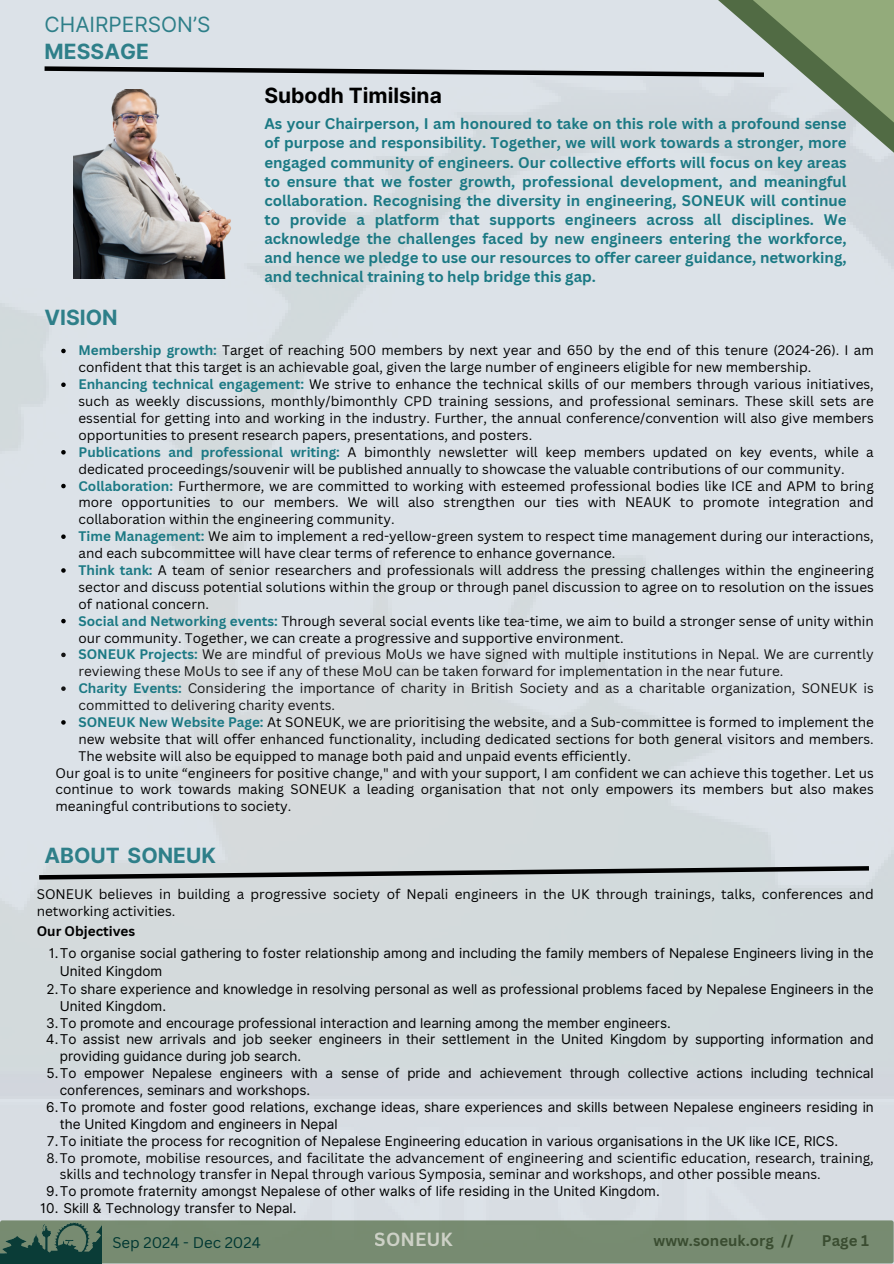
<style>
.page{position:relative;width:894px;height:1264px;background:#fff}
.page>*{position:absolute;margin:0;border:0;box-sizing:border-box;transform-origin:0 0}
.t1{font:700 21px "Inter";color:#2e7f89}
.t2{font:700 21px "Inter";color:#000}
.t3{font:21px "Inter";color:#2e7f89}
.t4{font:700 18.45px "Canva Sans";color:#f2efeb}
.t5{font:700 15px/19.2px "Canva Sans";color:#1b7984;text-align:justify}
.t6{font:700 15px "Canva Sans";color:#000}
.t7{font:15px "Canva Sans";color:#003732}
.t8{font:13.5px/16.8px "Canva Sans";color:#000}
.t9{font:13.5px/16.8px "Inter";color:#000}
.t10{font:13.5px/16.8px "Canva Sans";color:#141414}
.t11{font:700 13.5px "Canva Sans";color:#000}
.s1{font-weight:700;color:#1b7984}
</style>
<div class="page">
<img style="left:0;top:0;width:893px;height:1263px">
<img style="left:74px;top:89px;width:159px;height:189px">
<svg style="left:40px;top:64px;width:487px;height:15px"></svg>
<svg style="left:61px;top:349px;width:5px;height:4px"></svg>
<svg style="left:61px;top:382px;width:5px;height:5px"></svg>
<svg style="left:61px;top:450px;width:5px;height:4px"></svg>
<svg style="left:61px;top:484px;width:5px;height:4px"></svg>
<svg style="left:61px;top:534px;width:5px;height:5px"></svg>
<svg style="left:61px;top:568px;width:5px;height:4px"></svg>
<svg style="left:61px;top:619px;width:5px;height:4px"></svg>
<svg style="left:61px;top:652px;width:5px;height:5px"></svg>
<svg style="left:61px;top:686px;width:5px;height:5px"></svg>
<svg style="left:61px;top:720px;width:5px;height:4px"></svg>
<svg style="left:527px;top:0;width:178px;height:160px;fill:#dce2e7"></svg>
<svg style="left:705px;top:0;width:188px;height:278px"></svg>
<div style="left:0;top:1220px;width:893px;height:43px;background:#778b71;border-radius:2px"></div>
<svg style="left:35px;top:863px;width:838px;height:18px"></svg>
<img style="left:0;top:1213px;width:102px;height:50px">
<p class="t3" style="left:45px;top:12px;width:167px">CHAIRPERSON’S</p>
<h2 class="t1" style="left:45px;top:39px;width:106px">MESSAGE</h2>
<p class="t1" style="left:45px;top:304px;width:75px">VISION</p>
<h3 class="t2" style="left:264px;top:83px;width:179px">Subodh Timilsina</h3>
<h1 class="t5" style="left:264px;top:114px;width:583px">As your Chairperson, I am honoured to take on this role with a profound sense of purpose and responsibility. Together, we will work towards a stronger, more engaged community of engineers. Our collective efforts will focus on key areas to ensure that we foster growth, professional development, and meaningful collaboration. Recognising the diversity in engineering, SONEUK will continue to provide a platform that supports engineers across all disciplines. We acknowledge the challenges faced by new engineers entering the workforce, and hence we pledge to use our resources to offer career guidance, networking, and technical training to help bridge this gap.</h1>
<p class="t8" style="left:78px;top:342px;width:796px"><span class="s1">Membership growth:</span> Target of reaching 500 members by next year and 650 by the end of this tenure (2024-26). I am confident that this target is an achievable goal, given the large number of engineers eligible for new membership.</p>
<h5 class="t8" style="left:78px;top:375px;width:796px;text-align:justify"><span class="s1">Enhancing technical engagement:</span> We strive to enhance the technical skills of our members through various initiatives, such as weekly discussions, monthly/bimonthly CPD training sessions, and professional seminars. These skill sets are essential for getting into and working in the industry. Further, the annual conference/convention will also give members opportunities to present research papers, presentations, and posters.</h5>
<h1 class="t8" style="left:78px;top:443px;width:796px"><span class="s1">Publications and professional writing:</span> A bimonthly newsletter will keep members updated on key events, while a dedicated proceedings/souvenir will be published annually to showcase the valuable contributions of our community.</h1>
<p class="t8" style="left:78px;top:477px;width:796px;text-align:justify"><span class="s1">Collaboration:</span> Furthermore, we are committed to working with esteemed professional bodies like ICE and APM to bring more opportunities to our members. We will also strengthen our ties with NEAUK to promote integration and collaboration within the engineering community.</p>
<p class="t8" style="left:78px;top:527px;width:796px"><span class="s1">Time Management:</span> We aim to implement a red-yellow-green system to respect time management during our interactions, and each subcommittee will have clear terms of reference to enhance governance.</p>
<p class="t8" style="left:78px;top:561px;width:796px;text-align:justify"><span class="s1">Think tank:</span> A team of senior researchers and professionals will address the pressing challenges within the engineering sector and discuss potential solutions within the group or through panel discussion to agree on to resolution on the issues of national concern.</p>
<p class="t8" style="left:78px;top:612px;width:796px"><span class="s1">Social and Networking events:</span> Through several social events like tea-time, we aim to build a stronger sense of unity within our community. Together, we can create a progressive and supportive environment.</p>
<p class="t10" style="left:78px;top:645px;width:796px"><span class="s1">SONEUK Projects:</span> We are mindful of previous MoUs we have signed with multiple institutions in Nepal. We are currently reviewing these MoUs to see if any of these MoU can be taken forward for implementation in the near future.</p>
<p class="t10" style="left:78px;top:679px;width:796px"><span class="s1">Charity Events:</span> Considering the importance of charity in British Society and as a charitable organization, SONEUK is committed to delivering charity events.</p>
<p class="t8" style="left:78px;top:713px;width:796px;text-align:justify"><span class="s1">SONEUK New Website Page:</span> At SONEUK, we are prioritising the website, and a Sub-committee is formed to implement the new website that will offer enhanced functionality, including dedicated sections for both general visitors and members.<br>The website will also be equipped to manage both paid and unpaid events efficiently.</p>
<p class="t8" style="left:56px;top:764px;width:819px;text-align:justify">Our goal is to unite “engineers for positive change," and with your support, I am confident we can achieve this together. Let us continue to work towards making SONEUK a leading organisation that not only empowers its members but also makes meaningful contributions to society.</p>
<p class="t1" style="left:45px;top:842px;width:173px">ABOUT SONEUK</p>
<p class="t8" style="left:37px;top:885px;width:838px">SONEUK believes in building a progressive society of Nepali engineers in the UK through trainings, talks, conferences and networking activities.</p>
<p class="t11" style="left:37px;top:921px;width:100px">Our Objectives</p>
<h1 class="t9" style="left:60px;top:943px;width:815px;line-height:18px;text-indent:-11px">1.To organise social gathering to foster relationship among and including the family members of Nepalese Engineers living in the<br>United Kingdom</h1>
<h1 class="t9" style="left:60px;top:980px;width:815px;text-indent:-13px">2.To share experience and knowledge in resolving personal as well as professional problems faced by Nepalese Engineers in the<br>United Kingdom.</h1>
<p class="t9" style="left:46px;top:1014px;width:626px">3.To promote and encourage professional interaction and learning among the member engineers.</p>
<h6 class="t9" style="left:60px;top:1031px;width:815px;text-indent:-14px">4.To assist new arrivals and job seeker engineers in their settlement in the United Kingdom by supporting information and providing guidance during job search.</h6>
<p class="t9" style="left:60px;top:1064px;width:815px;text-indent:-13px">5.To empower Nepalese engineers with a sense of pride and achievement through collective actions including technical conferences, seminars and workshops.</p>
<p class="t9" style="left:60px;top:1098px;width:815px;text-indent:-14px">6.To promote and foster good relations, exchange ideas, share experiences and skills between Nepalese engineers residing in the United Kingdom and engineers in Nepal</p>
<p class="t9" style="left:47px;top:1132px;width:792px">7.To initiate the process for recognition of Nepalese Engineering education in various organisations in the UK like ICE, RICS.</p>
<p class="t8" style="left:60px;top:1148px;width:815px;text-indent:-13px">8.To promote, mobilise resources, and facilitate the advancement of engineering and scientific education, research, training, skills and technology transfer in Nepal through various Symposia, seminar and workshops, and other possible means.</p>
<p class="t9" style="left:46px;top:1182px;width:614px">9.To promote fraternity amongst Nepalese of other walks of life residing in the United Kingdom.</p>
<p class="t9" style="left:40px;top:1199px;width:258px">10. Skill &amp; Technology transfer to Nepal.</p>
<p class="t7" style="left:112px;top:1232px;width:150px">Sep 2024 - Dec 2024</p>
<h2 class="t4" style="left:374px;top:1226px;width:79px">SONEUK</h2>
<p class="t6" style="left:653px;top:1229px;width:141px">www.soneuk.org //</p>
<p class="t6" style="left:821px;top:1229px;width:48px">Page 1</p>
</div>
